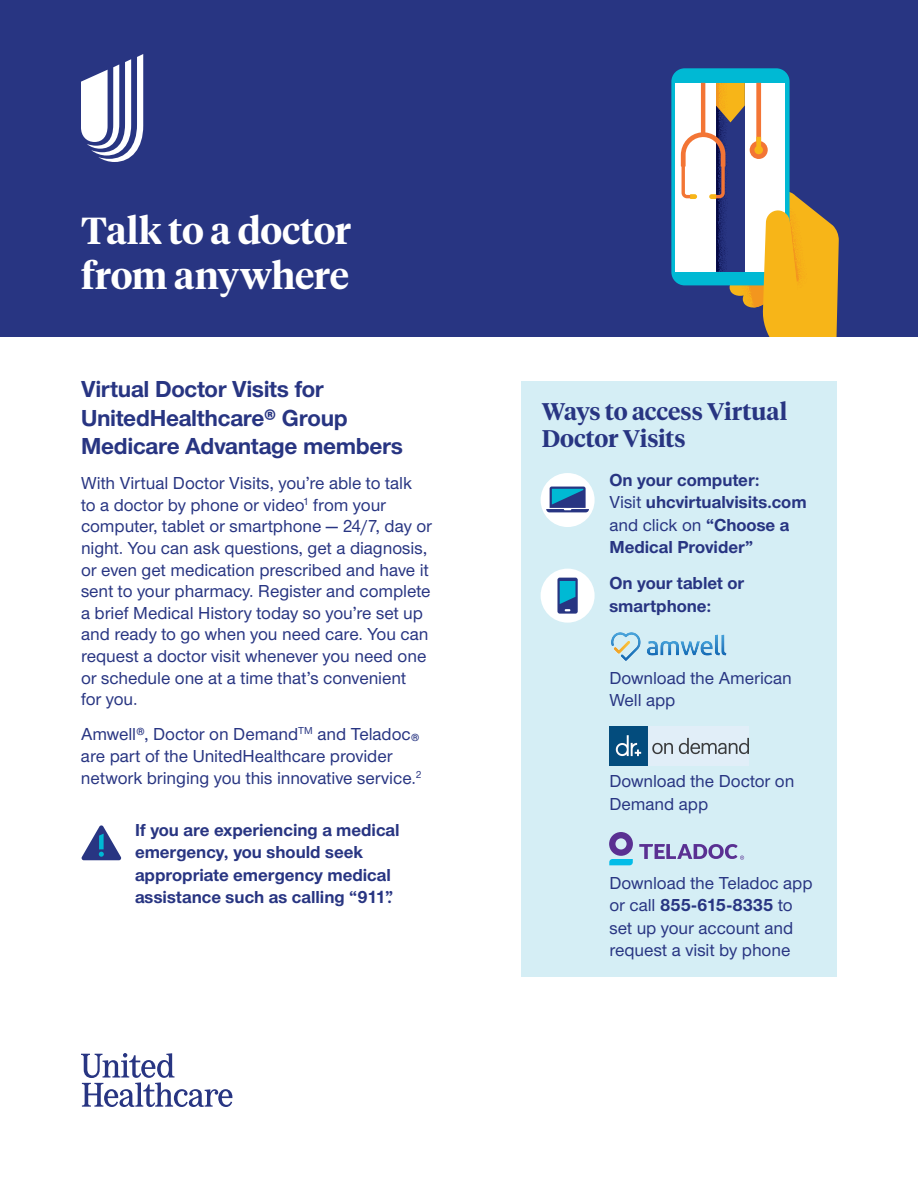
<style>
.page{position:relative;width:918px;height:1188px;background:#fff}
.page>*{position:absolute;margin:0;border:0;box-sizing:border-box;transform-origin:0 0}
.t1{font:600 37.5px/45px "UHC Serif Headline";letter-spacing:-.01em;color:#fff}
.t2{font:700 24px/28.5px "UHC Sans";letter-spacing:-.01em;color:#283582}
.t3{font:600 24px/27px "UHC Serif Headline";letter-spacing:-.005em;color:#283582}
.t4{font:500 18px/21.6px "UHC Sans";letter-spacing:-.005em;color:#283582}
.t5{font:700 18px/22.5px "UHC Sans";color:#283582}
.s1{font-weight:500}
.s2{font-weight:700}
</style>
<div class="page">
<div style="left:0;top:0;width:918px;height:337px;background:#283582"></div>
<div style="left:671px;top:68px;width:119px;height:217px;background:#00b9d4;border-radius:13px"></div>
<div style="left:676px;top:83px;width:109px;height:189px;background:#fff"></div>
<svg style="left:681px;top:83px;width:158px;height:254px"></svg>
<svg style="left:81px;top:54px;width:62px;height:108px"></svg>
<svg style="left:81px;top:1053px;width:151px;height:54px"></svg>
<div style="left:522px;top:381px;width:315px;height:595px;background:#d5eef5"></div>
<img style="left:611px;top:632px;width:116px;height:29px">
<img style="left:609px;top:727px;width:140px;height:39px">
<div style="left:541px;top:473px;width:54px;height:54px;background:#fff;border-radius:50%"></div>
<svg style="left:546px;top:487px;width:43px;height:25px"></svg>
<svg style="left:609px;top:832px;width:24px;height:33px"></svg>
<svg style="left:639px;top:844px;width:105px;height:16px"></svg>
<svg style="left:81px;top:825px;width:41px;height:35px"></svg>
<div style="left:541px;top:569px;width:54px;height:54px;background:#fff;border-radius:50%"></div>
<svg style="left:557px;top:578px;width:21px;height:36px"></svg>
<h1 class="t1" style="left:81px;top:206px;width:272px">Talk to a doctor from anywhere</h1>
<h2 class="t2" style="left:81px;top:374px;width:324px">Virtual Doctor Visits for<br>UnitedHealthcare® Group<br>Medicare Advantage members</h2>
<p class="t4" style="left:81px;top:472px;width:352px">With Virtual Doctor Visits, you’re able to talk<br>to a doctor by phone or video<sup>1</sup> from your computer, tablet or smartphone — 24/7, day or night. You can ask questions, get a diagnosis, or even get medication prescribed and have it sent to your pharmacy. Register and complete a brief Medical History today so you’re set up and ready to go when you need care. You can request a doctor visit whenever you need one or schedule one at a time that’s convenient<br>for you.</p>
<p class="t4" style="left:81px;top:723px;width:342px">Amwell®, Doctor on Demand<sup>TM</sup> and Teladoc® are part of the UnitedHealthcare provider network bringing you this innovative service.<sup>2</sup></p>
<p class="t5" style="left:135px;top:818px;width:266px">If you are experiencing a medical emergency, you should seek appropriate emergency medical assistance such as calling “911”.</p>
<h2 class="t3" style="left:542px;top:397px;width:247px">Ways to access Virtual<br>Doctor Visits</h2>
<p class="t5" style="left:609px;top:468px;width:199px">On your computer:<br><span class="s1">Visit</span> uhcvirtualvisits.com <span class="s1">and click on</span> “Choose a<br>Medical Provider”</p>
<p class="t5" style="left:609px;top:572px;width:136px">On your tablet or smartphone:</p>
<p class="t4" style="left:609px;top:666px;width:184px;line-height:22.5px">Download the American<br>Well app</p>
<p class="t4" style="left:609px;top:769px;width:187px;line-height:22.5px">Download the Doctor on<br>Demand app</p>
<p class="t4" style="left:609px;top:871px;width:205px;line-height:22.5px">Download the Teladoc app or call <span class="s2">855-615-8335</span> to set up your account and request a visit by phone</p>
</div>
